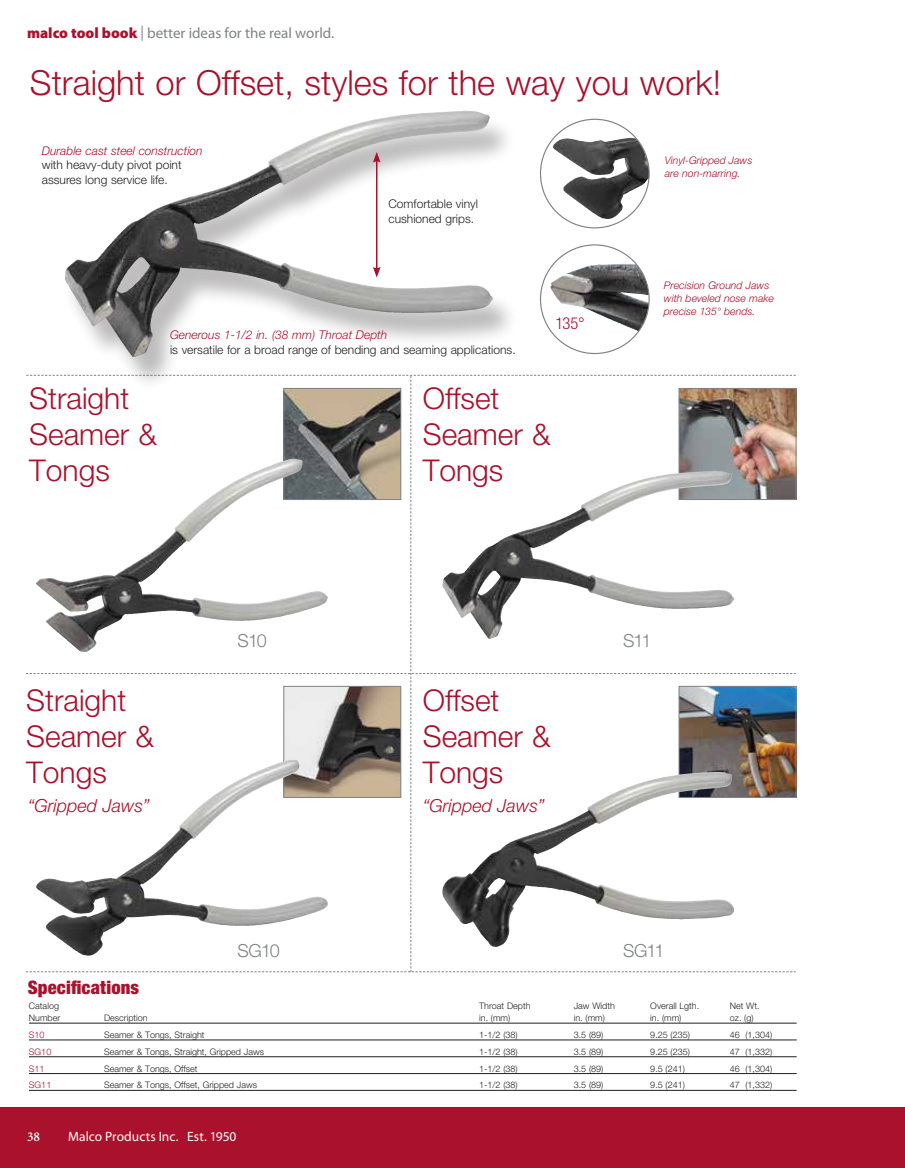
<style>
.page{position:relative;width:905px;height:1168px;background:#fff}
.page>*{position:absolute;margin:0;border:0;box-sizing:border-box;transform-origin:0 0}
.t1{font:300 34.5px "Helvetica Neue";color:#a9112c}
.t2{font:300 30px/36px "Helvetica Neue";color:#a9112c}
.t3{font:900 condensed 18.6px "Helvetica Neue";letter-spacing:.01em;color:#a9112c}
.t4{font:italic 300 18px "Helvetica Neue";color:#a9112c}
.t5{font:300 18px "Helvetica Neue";letter-spacing:-.05em;color:#808285}
.t6{font:300 condensed 16.5px "Helvetica Neue";color:#a9112c}
.t7{font:15px "Myriad Pro";color:#808285}
.t8{font:13.5px "Myriad Pro";letter-spacing:.005em;color:#fff}
.t9{font:600 13.5px "Minion";color:#fff}
.t10{font:300 12px/14.4px "Helvetica Neue";color:#231f20}
.t11{font:italic 300 12px "Helvetica Neue";color:#a9112c}
.t12{font:italic 300 10.5px/13px "Helvetica Neue";color:#a9112c}
.t13{font:300 9px "Helvetica Neue";color:#231f20}
.t14{font:300 9px "Helvetica Neue";color:#a9112c}
.s1{font-weight:900;color:#a9112c}
</style>
<div class="page">
<div style="left:0;top:1107px;width:904px;height:61px;background:#a9112c"></div>
<svg style="left:26px;top:375px;width:769px;height:597px"></svg>
<img style="left:201px;top:459px;width:91px;height:45px">
<img style="left:211px;top:760px;width:80px;height:37px">
<img style="left:563px;top:471px;width:150px;height:47px">
<img style="left:583px;top:772px;width:138px;height:41px">
<hr style="left:29px;top:1023px;width:767px;height:1px;background:#231f20">
<hr style="left:29px;top:1039px;width:767px;height:1px;background:#231f20">
<hr style="left:29px;top:1056px;width:767px;height:1px;background:#231f20">
<hr style="left:29px;top:1073px;width:767px;height:1px;background:#231f20">
<hr style="left:29px;top:1090px;width:767px;height:1px;background:#231f20">
<div style="left:64px;top:116px;width:456px;height:276px;background:#231f20;opacity:.3"></div>
<img style="left:243px;top:111px;width:219px;height:68px">
<hr style="left:376px;top:160px;width:1px;height:109px;background:#a9112c">
<svg style="left:373px;top:267px;width:7px;height:10px"></svg>
<svg style="left:373px;top:152px;width:7px;height:10px"></svg>
<svg style="left:540px;top:119px;width:109px;height:109px"></svg>
<img style="left:553px;top:138px;width:76px;height:37px">
<svg style="left:540px;top:245px;width:109px;height:108px"></svg>
<img style="left:550px;top:264px;width:85px;height:43px">
<h3 class="t7" style="left:27px;top:25px;width:309px"><span class="s1">malco tool book</span> | better ideas for the real world.</h3>
<h1 class="t1" style="left:30px;top:61px;width:692px">Straight or Offset, styles for the way you work!</h1>
<h3 class="t11" style="left:42px;top:143px;width:162px">Durable cast steel construction</h3>
<h3 class="t10" style="left:42px;top:158px;width:141px">with heavy-duty pivot point assures long service life.</h3>
<p class="t12" style="left:664px;top:154px;width:89px">Vinyl-Gripped Jaws are non-marring.</p>
<h3 class="t10" style="left:388px;top:197px;width:91px">Comfortable vinyl cushioned grips.</h3>
<h3 class="t11" style="left:170px;top:328px;width:219px">Generous 1-1/2 in. (38 mm) Throat Depth</h3>
<h3 class="t10" style="left:170px;top:342px;width:347px">is versatile for a broad range of bending and seaming applications.</h3>
<h3 class="t6" style="left:555px;top:313px;width:31px">135°</h3>
<h2 class="t2" style="left:29px;top:380px;width:129px">Straight<br>Seamer &amp;<br>Tongs</h2>
<h2 class="t2" style="left:423px;top:380px;width:129px">Offset<br>Seamer &amp;<br>Tongs</h2>
<p class="t12" style="left:664px;top:279px;width:111px">Precision Ground Jaws with beveled nose make precise 135° bends.</p>
<h3 class="t5" style="left:237px;top:629px;width:31px">S10</h3>
<h2 class="t2" style="left:26px;top:682px;width:129px">Straight<br>Seamer &amp;<br>Tongs</h2>
<h2 class="t2" style="left:423px;top:682px;width:129px">Offset<br>Seamer &amp;<br>Tongs</h2>
<h3 class="t4" style="left:28px;top:794px;width:123px">“Gripped Jaws”</h3>
<h3 class="t4" style="left:423px;top:794px;width:123px">“Gripped Jaws”</h3>
<h3 class="t3" style="left:28px;top:976px;width:113px">Specifications</h3>
<h3 class="t5" style="left:237px;top:939px;width:44px">SG10</h3>
<h3 class="t5" style="left:623px;top:629px;width:30px">S11</h3>
<h3 class="t5" style="left:623px;top:939px;width:43px">SG11</h3>
<p class="t13" style="left:29px;top:1000px;width:32px">Catalog</p>
<p class="t13" style="left:479px;top:1000px;width:53px">Throat Depth</p>
<p class="t13" style="left:573px;top:1000px;width:43px">Jaw Width</p>
<p class="t13" style="left:650px;top:1000px;width:50px">Overall Lgth.</p>
<p class="t13" style="left:729px;top:1000px;width:31px">Net Wt.</p>
<p class="t13" style="left:29px;top:1012px;width:33px">Number</p>
<p class="t13" style="left:104px;top:1012px;width:45px">Description</p>
<p class="t13" style="left:479px;top:1012px;width:33px">in. (mm)</p>
<p class="t13" style="left:573px;top:1012px;width:33px">in. (mm)</p>
<p class="t13" style="left:650px;top:1012px;width:33px">in. (mm)</p>
<p class="t13" style="left:729px;top:1012px;width:25px">oz. (g)</p>
<p class="t14" style="left:29px;top:1029px;width:17px">S10</p>
<p class="t13" style="left:104px;top:1029px;width:102px">Seamer &amp; Tongs, Straight</p>
<p class="t13" style="left:479px;top:1029px;width:40px">1-1/2 (38)</p>
<p class="t13" style="left:573px;top:1029px;width:31px">3.5 (89)</p>
<p class="t13" style="left:650px;top:1029px;width:41px">9.25 (235)</p>
<p class="t13" style="left:729px;top:1029px;width:44px">46 (1,304)</p>
<p class="t14" style="left:29px;top:1046px;width:24px">SG10</p>
<p class="t13" style="left:104px;top:1046px;width:161px">Seamer &amp; Tongs, Straight, Gripped Jaws</p>
<p class="t13" style="left:479px;top:1046px;width:40px">1-1/2 (38)</p>
<p class="t13" style="left:573px;top:1046px;width:31px">3.5 (89)</p>
<p class="t13" style="left:650px;top:1046px;width:41px">9.25 (235)</p>
<p class="t13" style="left:729px;top:1046px;width:44px">47 (1,332)</p>
<p class="t14" style="left:29px;top:1063px;width:17px">S11</p>
<p class="t13" style="left:104px;top:1063px;width:95px">Seamer &amp; Tongs, Offset</p>
<p class="t13" style="left:479px;top:1063px;width:40px">1-1/2 (38)</p>
<p class="t13" style="left:573px;top:1063px;width:31px">3.5 (89)</p>
<p class="t13" style="left:650px;top:1063px;width:36px">9.5 (241)</p>
<p class="t13" style="left:729px;top:1063px;width:44px">46 (1,304)</p>
<p class="t14" style="left:29px;top:1079px;width:24px">SG11</p>
<p class="t13" style="left:104px;top:1079px;width:154px">Seamer &amp; Tongs, Offset, Gripped Jaws</p>
<p class="t13" style="left:479px;top:1079px;width:40px">1-1/2 (38)</p>
<p class="t13" style="left:573px;top:1079px;width:31px">3.5 (89)</p>
<p class="t13" style="left:650px;top:1079px;width:36px">9.5 (241)</p>
<p class="t13" style="left:729px;top:1079px;width:44px">47 (1,332)</p>
<h3 class="t9" style="left:27px;top:1129px;width:15px">38</h3>
<h3 class="t8" style="left:68px;top:1129px;width:170px">Malco Products Inc. Est. 1950</h3>
</div>
